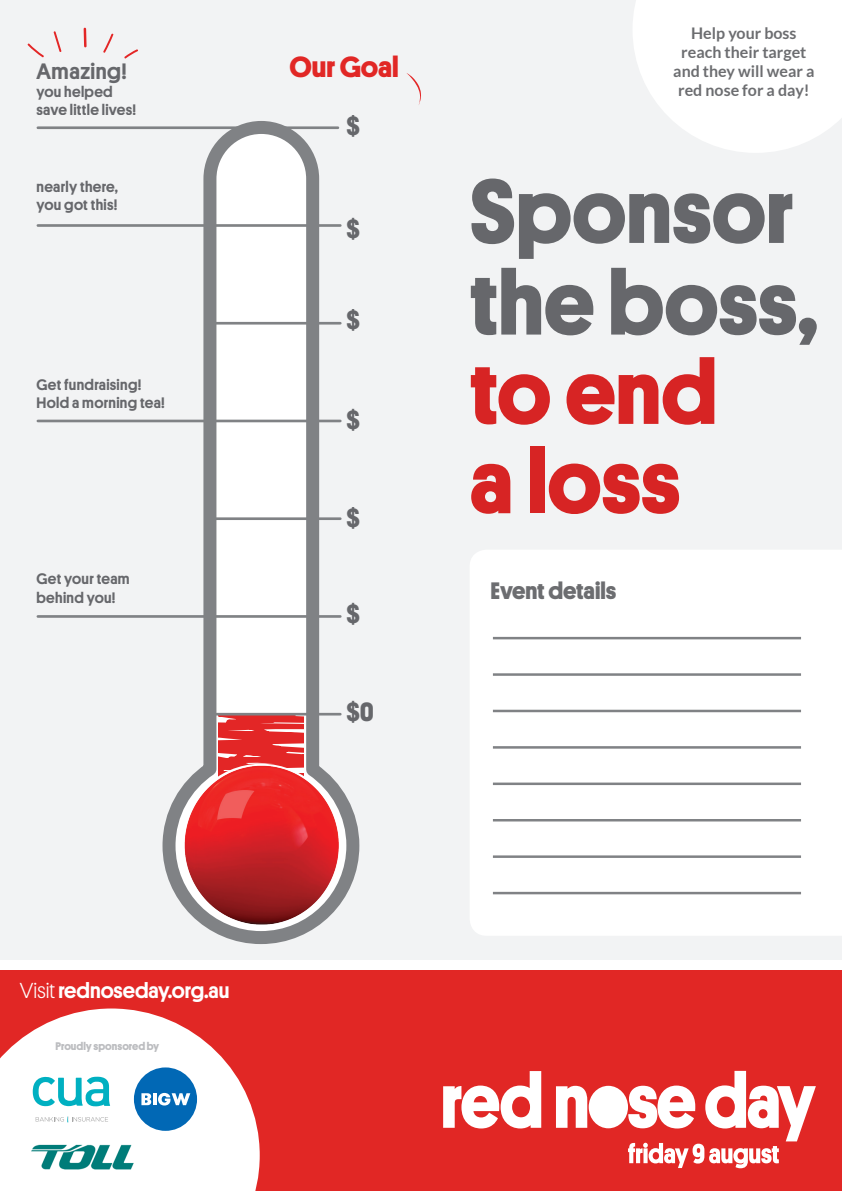
<style>
.page{position:relative;width:842px;height:1191px;background:#fff}
.page>*{position:absolute;margin:0;border:0;box-sizing:border-box;transform-origin:0 0}
.t1{font:700 91.3px/91.6px "Platform";color:#6c6d70}
.t2{font:700 91.3px/89.3px "Platform";letter-spacing:-.005em;color:#e32626}
.t3{font:700 29.3px "Platform";color:#e12725}
.t4{font:700 26.6px "Platform";color:#6c6d70}
.t5{font:700 24px "Platform";letter-spacing:-.005em;color:#6c6d70}
.t6{font:500 22.5px "Platform";letter-spacing:.02em;color:#6c6d70}
.t7{font:500 21.8px "Platform";color:#fff}
.t8{font:700 16px/19.2px "Lato";color:#6c6d70;text-align:center}
.t9{font:500 15.3px/18.4px "Platform";letter-spacing:.02em;color:#6c6d70}
.t10{font:700 11.2px "Platform";color:#bcbdc0}
.s1{font-weight:300}
</style>
<div class="page">
<div style="left:0;top:970px;width:842px;height:221px;background:#e12725"></div>
<div style="left:0;top:0;width:842px;height:960px;background:#f2f3f4"></div>
<svg style="left:443px;top:1071px;width:98px;height:57px"></svg>
<svg style="left:556px;top:1085px;width:31px;height:42px"></svg>
<div style="left:589px;top:1085px;width:39px;height:43px;background:#fff;border-radius:50%"></div>
<svg style="left:628px;top:1070px;width:188px;height:98px"></svg>
<svg style="left:0;top:1008px;width:260px;height:183px;fill:#fff"></svg>
<div style="left:134px;top:1067px;width:63px;height:63px;background:#0168b5;border-radius:50%"></div>
<svg style="left:141px;top:1093px;width:10px;height:12px"></svg>
<hr style="left:153px;top:1093px;width:4px;height:12px;background:#fff">
<svg style="left:158px;top:1093px;width:32px;height:12px"></svg>
<svg style="left:36px;top:1116px;width:72px;height:6px"></svg>
<svg style="left:33px;top:1076px;width:77px;height:30px;background:#87d9e1"></svg>
<img style="left:29px;top:1137px;width:106px;height:39px">
<svg style="left:156px;top:127px;width:204px;height:817px"></svg>
<hr style="left:215px;top:713px;width:125px;height:2px;background:#808285">
<img style="left:169px;top:753px;width:184px;height:184px">
<hr style="left:38px;top:615px;width:302px;height:3px;background:#808285">
<hr style="left:207px;top:517px;width:133px;height:3px;background:#808285">
<hr style="left:38px;top:419px;width:302px;height:3px;background:#808285">
<hr style="left:207px;top:322px;width:133px;height:2px;background:#808285">
<hr style="left:38px;top:224px;width:302px;height:3px;background:#808285">
<hr style="left:38px;top:126px;width:300px;height:3px;background:#808285">
<div style="left:470px;top:550px;width:372px;height:385px;background:#fff"></div>
<hr style="left:493px;top:637px;width:308px;height:2px;background:#808285">
<hr style="left:493px;top:673px;width:308px;height:3px;background:#808285">
<hr style="left:493px;top:709px;width:308px;height:3px;background:#808285">
<hr style="left:493px;top:746px;width:308px;height:2px;background:#808285">
<hr style="left:493px;top:782px;width:308px;height:3px;background:#808285">
<hr style="left:493px;top:819px;width:308px;height:2px;background:#808285">
<hr style="left:493px;top:855px;width:308px;height:3px;background:#808285">
<hr style="left:493px;top:892px;width:308px;height:2px;background:#808285">
<svg style="left:406px;top:73px;width:15px;height:32px"></svg>
<svg style="left:633px;top:0;width:209px;height:153px"></svg>
<svg style="left:27px;top:43px;width:17px;height:15px"></svg>
<svg style="left:53px;top:31px;width:9px;height:21px"></svg>
<svg style="left:103px;top:33px;width:11px;height:20px"></svg>
<svg style="left:124px;top:49px;width:14px;height:10px"></svg>
<svg style="left:83px;top:27px;width:4px;height:21px"></svg>
<h3 class="t6" style="left:37px;top:55px;width:92px">Amazing!</h3>
<p class="t9" style="left:37px;top:82px;width:101px;line-height:17.4px">you helped save little lives!</p>
<p class="t9" style="left:37px;top:176px;width:83px">nearly there, you got this!</p>
<p class="t9" style="left:37px;top:374px;width:130px">Get fundraising!<br>Hold a morning tea!</p>
<p class="t3" style="left:289px;top:45px;width:111px">Our Goal</p>
<h3 class="t4" style="left:346px;top:107px;width:15px">$</h3>
<h3 class="t4" style="left:346px;top:209px;width:15px">$</h3>
<h3 class="t4" style="left:346px;top:301px;width:15px">$</h3>
<h3 class="t4" style="left:346px;top:400px;width:15px">$</h3>
<h3 class="t4" style="left:346px;top:498px;width:15px">$</h3>
<p class="t8" style="left:673px;top:23px;width:143px">Help your boss reach their target and they will wear a red nose for a day!</p>
<h1 class="t1" style="left:470px;top:160px;width:350px">Sponsor the boss,</h1>
<h1 class="t2" style="left:470px;top:342px;width:249px">to end a loss</h1>
<p class="t9" style="left:37px;top:569px;width:95px">Get your team behind you!</p>
<p class="t5" style="left:491px;top:573px;width:127px">Event details</p>
<h3 class="t4" style="left:346px;top:594px;width:15px">$</h3>
<p class="t7" style="left:20px;top:974px;width:211px"><span class="s1">Visit</span> rednoseday.org.au</p>
<p class="t10" style="left:55px;top:1037px;width:105px">Proudly sponsored by</p>
<h3 class="t4" style="left:346px;top:692px;width:29px">$0</h3>
</div>
